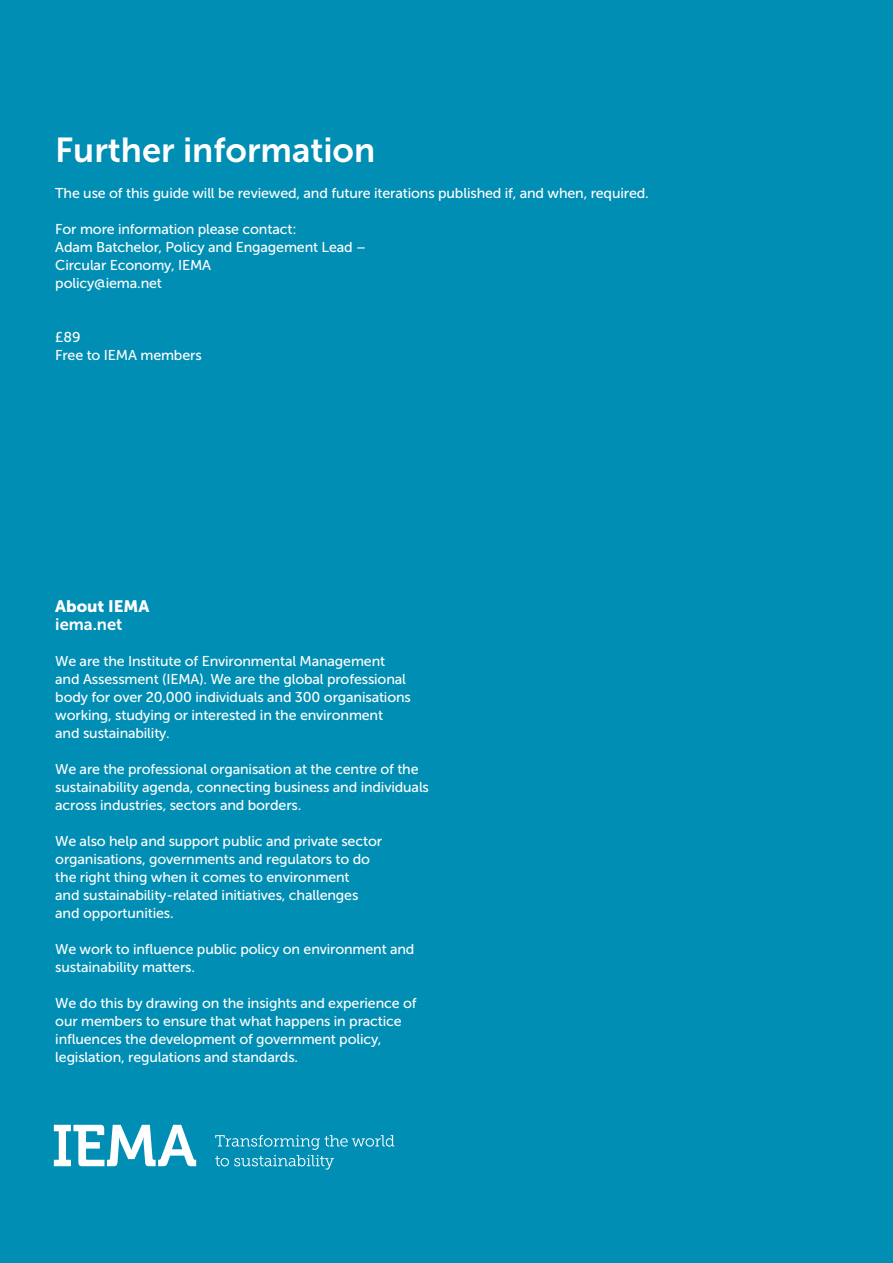
<style>
.page{position:relative;width:893px;height:1263px;background:#008eb4}
.page>*{position:absolute;margin:0;border:0;box-sizing:border-box;transform-origin:0 0}
.t1{font:34.5px "Museo Sans 700";color:#fff}
.t2{font:16.5px "Museo Sans 900";color:#fff}
.t3{font:16.5px "Museo Sans 700";color:#fff}
.t4{font:14.25px/18px "Museo Sans 500";letter-spacing:-.01em;color:#fff}
</style>
<div class="page">
<svg style="left:54px;top:1125px;width:142px;height:41px"></svg>
<svg style="left:215px;top:1135px;width:179px;height:34px"></svg>
<h1 class="t1" style="left:55px;top:131px;width:322px">Further information</h1>
<p class="t4" style="left:55px;top:184px;width:595px">The use of this guide will be reviewed, and future iterations published if, and when, required.</p>
<p class="t4" style="left:55px;top:220px;width:312px">For more information please contact:<br>Adam Batchelor, Policy and Engagement Lead –<br>Circular Economy, IEMA<br>policy@iema.net</p>
<p class="t4" style="left:55px;top:328px;width:148px">£89<br>Free to IEMA members</p>
<p class="t2" style="left:55px;top:597px;width:96px">About IEMA</p>
<p class="t3" style="left:55px;top:615px;width:69px">iema.net</p>
<p class="t4" style="left:55px;top:652px;width:357px">We are the Institute of Environmental Management and Assessment (IEMA). We are the global professional body for over 20,000 individuals and 300 organisations working, studying or interested in the environment and sustainability.</p>
<p class="t4" style="left:55px;top:760px;width:375px">We are the professional organisation at the centre of the sustainability agenda, connecting business and individuals across industries, sectors and borders.</p>
<p class="t4" style="left:55px;top:832px;width:328px">We also help and support public and private sector organisations, governments and regulators to do the right thing when it comes to environment<br>and sustainability-related initiatives, challenges and opportunities.</p>
<p class="t4" style="left:55px;top:940px;width:361px">We work to influence public policy on environment and sustainability matters.</p>
<p class="t4" style="left:55px;top:994px;width:363px">We do this by drawing on the insights and experience of our members to ensure that what happens in practice influences the development of government policy, legislation, regulations and standards.</p>
</div>
